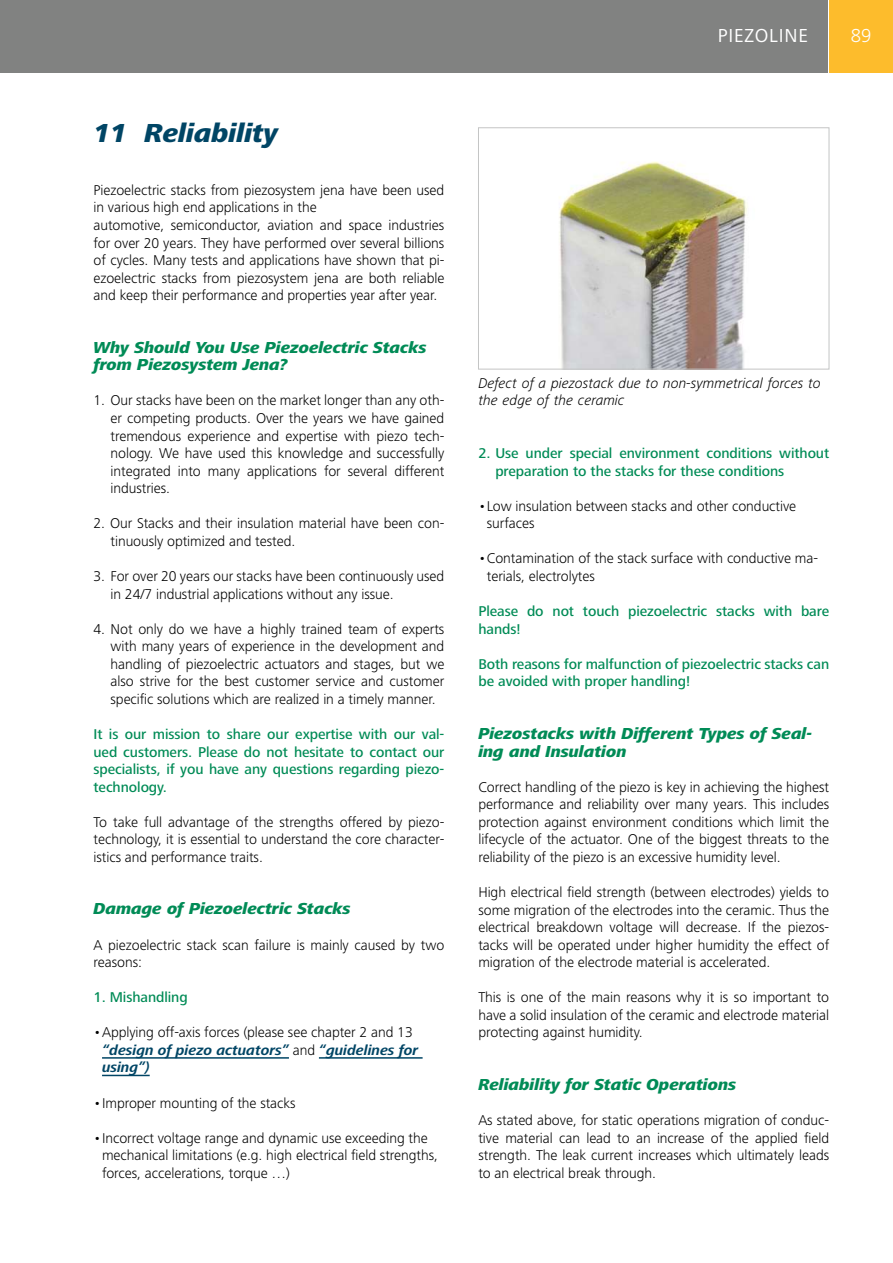
<style>
.page{position:relative;width:893px;height:1263px;background:#fff}
.page>*{position:absolute;margin:0;border:0;box-sizing:border-box;transform-origin:0 0}
.t1{font:italic 800 27px "Frutiger Next LT";letter-spacing:-.005em;color:#004565}
.t2{font:19.5px "Frutiger Next LT";letter-spacing:.04em;color:#fff}
.t3{font:300 19.5px "Frutiger Next LT";color:#fff}
.t4{font:italic 800 16.5px/17.5px "Frutiger Next LT";letter-spacing:-.005em;color:#008b56}
.t5{font:300 14.7px/17.5px "Frutiger Next LT";letter-spacing:-.005em;color:#000}
.t6{font:500 14.7px/17.5px "Frutiger Next LT";letter-spacing:-.005em;color:#008b56}
.t7{font:italic 300 14.7px/17.5px "Frutiger Next LT";letter-spacing:-.005em;color:#000}
.s1{font-weight:700;font-style:italic;color:#004565}
</style>
<div class="page">
<div style="left:0;top:0;width:827px;height:72px;background:#818281"></div>
<div style="left:829px;top:0;width:64px;height:72px;background:#fdbc2c"></div>
<hr style="left:102px;top:1057px;width:187px;height:2px;background:#004565">
<hr style="left:319px;top:1057px;width:104px;height:2px;background:#004565">
<hr style="left:102px;top:1075px;width:48px;height:1px;background:#004565">
<img style="left:559px;top:161px;width:189px;height:206px">
<div style="left:478px;top:128px;width:351px;height:241px;border:1px solid #c4c5c5"></div>
<h1 class="t1" style="left:94px;top:118px;width:186px">11 Reliability</h1>
<p class="t5" style="left:94px;top:181px;width:352px">Piezoelectric stacks from piezosystem jena have been used in various high end applications in the<br>automotive, semiconductor, aviation and space industries for over 20 years. They have performed over several billions of cycles. Many tests and applications have shown that pi&shy;ezoelectric stacks from piezosystem jena are both reliable and keep their performance and properties year after year.</p>
<p class="t4" style="left:94px;top:338px;width:334px">Why Should You Use Piezoelectric Stacks from Piezosystem Jena?</p>
<p class="t5" style="left:111px;top:392px;width:335px;text-align:justify;text-indent:-17px">1. Our stacks have been on the market longer than any oth&shy;er competing products. Over the years we have gained tremendous experience and expertise with piezo tech&shy;nology. We have used this knowledge and successfully integrated into many applications for several different industries.</p>
<p class="t5" style="left:111px;top:515px;width:335px;text-indent:-17px">2. Our Stacks and their insulation material have been con&shy;tinuously optimized and tested.</p>
<p class="t5" style="left:111px;top:567px;width:335px;text-indent:-17px">3. For over 20 years our stacks have been continuously used in 24/7 industrial applications without any issue.</p>
<p class="t5" style="left:111px;top:620px;width:335px;text-align:justify;text-indent:-17px">4. Not only do we have a highly trained team of experts with many years of experience in the development and handling of piezoelectric actuators and stages, but we also strive for the best customer service and customer specific solutions which are realized in a timely manner.</p>
<p class="t6" style="left:94px;top:725px;width:352px;text-align:justify">It is our mission to share our expertise with our val&shy;ued customers. Please do not hesitate to contact our specialists, if you have any questions regarding piezo&shy;technology.</p>
<p class="t5" style="left:94px;top:813px;width:352px;text-align:justify">To take full advantage of the strengths offered by piezo&shy;technology, it is essential to understand the core character&shy;istics and performance traits.</p>
<p class="t4" style="left:94px;top:900px;width:259px">Damage of Piezoelectric Stacks</p>
<p class="t5" style="left:94px;top:936px;width:352px">A piezoelectric stack scan failure is mainly caused by two reasons:</p>
<p class="t6" style="left:94px;top:988px;width:96px">1. Mishandling</p>
<p class="t5" style="left:102px;top:1024px;width:318px;text-indent:-8px">•Applying off-axis forces (please see chapter 2 and 13 <span class="s1">“design of piezo actuators”</span> and <span class="s1">“guidelines for using”)</span></p>
<p class="t5" style="left:94px;top:1094px;width:204px">•Improper mounting of the stacks</p>
<p class="t5" style="left:102px;top:1129px;width:338px;text-indent:-8px">•Incorrect voltage range and dynamic use exceeding the mechanical limitations (e.g. high electrical field strengths, forces, accelerations, torque …)</p>
<h2 class="t2" style="left:718px;top:25px;width:92px">PIEZOLINE</h2>
<h2 class="t3" style="left:851px;top:25px;width:22px">89</h2>
<p class="t7" style="left:478px;top:374px;width:344px">Defect of a piezostack due to non-symmetrical forces to the edge of the ceramic</p>
<p class="t6" style="left:495px;top:444px;width:335px;text-indent:-17px">2. Use under special environment conditions without preparation to the stacks for these conditions</p>
<p class="t5" style="left:487px;top:497px;width:311px;text-indent:-8px">•Low insulation between stacks and other conductive surfaces</p>
<p class="t5" style="left:487px;top:550px;width:333px;text-indent:-9px">•Contamination of the stack surface with conductive ma&shy;terials, electrolytes</p>
<p class="t6" style="left:478px;top:602px;width:352px">Please do not touch piezoelectric stacks with bare hands!</p>
<p class="t6" style="left:478px;top:655px;width:352px">Both reasons for malfunction of piezoelectric stacks can be avoided with proper handling!</p>
<p class="t4" style="left:478px;top:725px;width:335px">Piezostacks with Different Types of Seal&shy;ing and Insulation</p>
<p class="t5" style="left:478px;top:778px;width:352px;text-align:justify">Correct handling of the piezo is key in achieving the highest performance and reliability over many years. This includes protection against environment conditions which limit the lifecycle of the actuator. One of the biggest threats to the reliability of the piezo is an excessive humidity level.</p>
<p class="t5" style="left:478px;top:883px;width:352px;text-align:justify">High electrical field strength (between electrodes) yields to some migration of the electrodes into the ceramic. Thus the electrical breakdown voltage will decrease. If the piezos&shy;tacks will be operated under higher humidity the effect of migration of the electrode material is accelerated.</p>
<p class="t5" style="left:478px;top:989px;width:352px;text-align:justify">This is one of the main reasons why it is so important to have a solid insulation of the ceramic and electrode material protecting against humidity.</p>
<p class="t4" style="left:478px;top:1076px;width:259px">Reliability for Static Operations</p>
<p class="t5" style="left:478px;top:1111px;width:352px;text-align:justify">As stated above, for static operations migration of conduc&shy;tive material can lead to an increase of the applied field strength. The leak current increases which ultimately leads to an electrical break through.</p>
</div>
